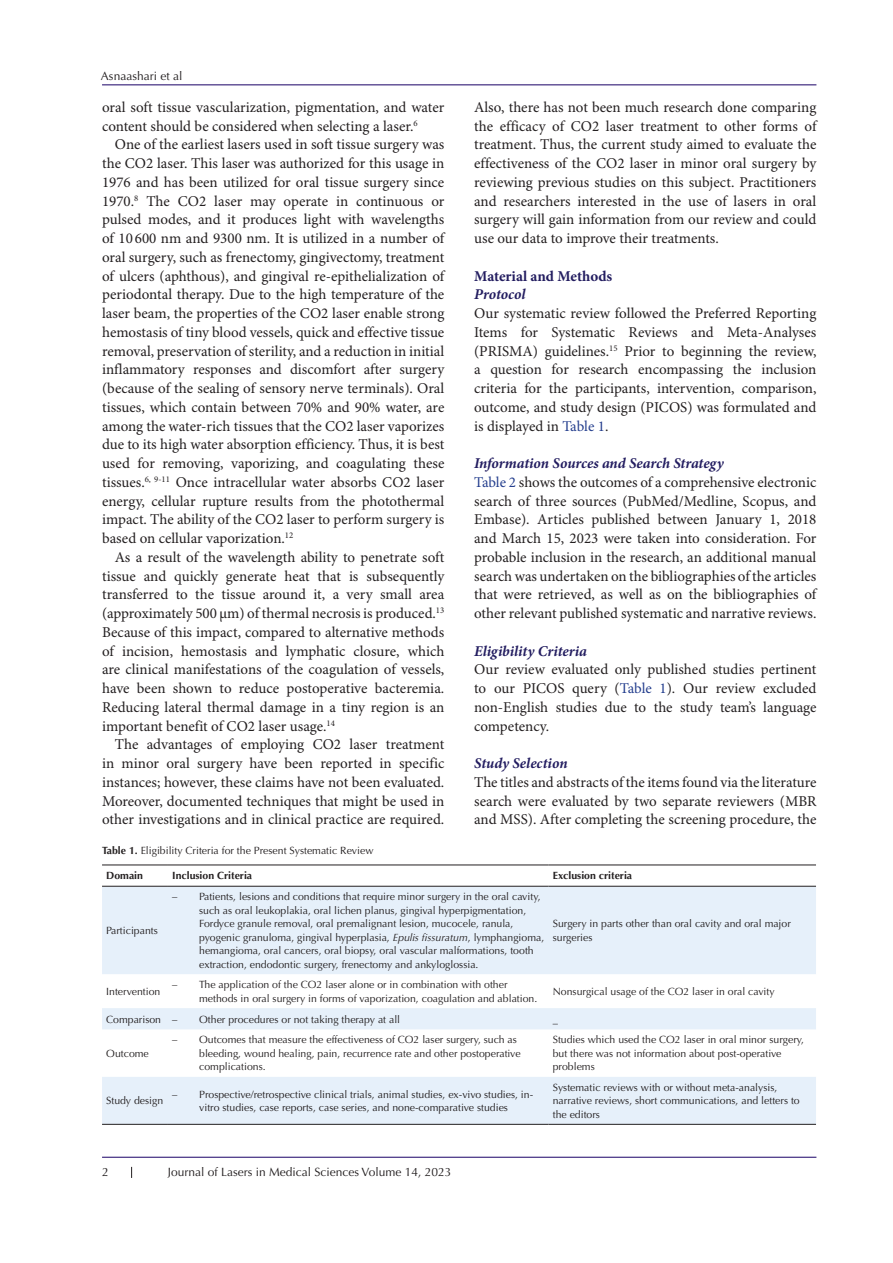
<style>
.page{position:relative;width:893px;height:1263px;background:#fff}
.page>*{position:absolute;margin:0;border:0;box-sizing:border-box;transform-origin:0 0}
.Body_Text{font:15px/18.8px "Minion Pro";color:#231f20;text-align:justify}
.heading_3{font:italic 700 15px "Minion Pro";letter-spacing:-.005em;color:#231d60}
.heading_1{font:700 15px "Minion Pro";color:#231d60}
.t1{font:12px "Optima LT Std";color:#231f20}
.Body_Text-2{font:10.5px/13.5px "Optima LT Std";color:#231f20}
.t2{font:700 10.5px "Optima LT Std";color:#231f20}
.s1{color:#253f8e}
.s2{font-weight:700}
.s3{font-style:italic}
</style>
<div class="page">
<hr style="left:102px;top:85px;width:714px;height:1px;background:#190066">
<hr style="left:102px;top:1157px;width:714px;height:1px;background:#190066">
<svg style="left:102px;top:887px;width:714px;height:237px;fill:#e6f0fa"></svg>
<hr style="left:102px;top:864px;width:66px;height:1px;background:#231f20">
<hr style="left:168px;top:864px;width:381px;height:1px;background:#231f20">
<hr style="left:549px;top:864px;width:267px;height:1px;background:#231f20">
<hr style="left:102px;top:886px;width:66px;height:1px;background:#231f20">
<hr style="left:168px;top:886px;width:381px;height:1px;background:#231f20">
<hr style="left:549px;top:886px;width:267px;height:1px;background:#231f20">
<hr style="left:102px;top:1124px;width:66px;height:1px;background:#231f20">
<hr style="left:168px;top:1124px;width:381px;height:1px;background:#231f20">
<hr style="left:549px;top:1124px;width:267px;height:1px;background:#231f20">
<p class="t1" style="left:101px;top:69px;width:83px">Asnaashari et al</p>
<p class="Body_Text" style="left:102px;top:98px;width:344px">oral soft tissue vascularization, pigmentation, and water content should be considered when selecting a laser.<sup>6</sup></p>
<p class="Body_Text" style="left:102px;top:136px;width:344px;text-indent:13px">One of the earliest lasers used in soft tissue surgery was the CO2 laser. This laser was authorized for this usage in 1976 and has been utilized for oral tissue surgery since 1970.<sup>8</sup> The CO2 laser may operate in continuous or pulsed modes, and it produces light with wavelengths of 10 600 nm and 9300 nm. It is utilized in a number of oral surgery, such as frenectomy, gingivectomy, treatment of ulcers (aphthous), and gingival re-epithelialization of periodontal therapy. Due to the high temperature of the laser beam, the properties of the CO2 laser enable strong hemostasis of tiny blood vessels, quick and effective tissue removal, preservation of sterility, and a reduction in initial inflammatory responses and discomfort after surgery (because of the sealing of sensory nerve terminals). Oral tissues, which contain between 70% and 90% water, are among the water-rich tissues that the CO2 laser vaporizes due to its high water absorption efficiency. Thus, it is best used for removing, vaporizing, and coagulating these tissues.<sup>6,</sup> <sup>9-11</sup> Once intracellular water absorbs CO2 laser energy, cellular rupture results from the photothermal impact. The ability of the CO2 laser to perform surgery is based on cellular vaporization.<sup>12</sup></p>
<p class="Body_Text" style="left:102px;top:548px;width:344px;text-indent:13px">As a result of the wavelength ability to penetrate soft tissue and quickly generate heat that is subsequently transferred to the tissue around it, a very small area (approximately 500 μm) of thermal necrosis is produced.<sup>13<br></sup>Because of this impact, compared to alternative methods of incision, hemostasis and lymphatic closure, which are clinical manifestations of the coagulation of vessels, have been shown to reduce postoperative bacteremia.<br>Reducing lateral thermal damage in a tiny region is an important benefit of CO2 laser usage.<sup>14</sup></p>
<p class="Body_Text" style="left:102px;top:736px;width:344px;text-indent:13px">The advantages of employing CO2 laser treatment in minor oral surgery have been reported in specific instances; however, these claims have not been evaluated.<br>Moreover, documented techniques that might be used in other investigations and in clinical practice are required.</p>
<p class="Body_Text" style="left:474px;top:98px;width:344px">Also, there has not been much research done comparing the efficacy of CO2 laser treatment to other forms of treatment. Thus, the current study aimed to evaluate the effectiveness of the CO2 laser in minor oral surgery by reviewing previous studies on this subject. Practitioners and researchers interested in the use of lasers in oral surgery will gain information from our review and could use our data to improve their treatments.</p>
<p class="heading_1" style="left:474px;top:265px;width:140px">Material and Methods</p>
<p class="heading_3" style="left:474px;top:284px;width:53px">Protocol</p>
<p class="Body_Text" style="left:474px;top:305px;width:344px">Our systematic review followed the Preferred Reporting Items for Systematic Reviews and Meta-Analyses (PRISMA) guidelines.<sup>15</sup> Prior to beginning the review, a question for research encompassing the inclusion criteria for the participants, intervention, comparison, outcome, and study design (PICOS) was formulated and is displayed in <span class="s1">Table 1</span>.</p>
<p class="heading_3" style="left:474px;top:453px;width:251px">Information Sources and Search Strategy</p>
<p class="Body_Text" style="left:474px;top:473px;width:344px"><span class="s1">Table 2</span> shows the outcomes of a comprehensive electronic search of three sources (PubMed/Medline, Scopus, and Embase). Articles published between January 1, 2018 and March 15, 2023 were taken into consideration. For probable inclusion in the research, an additional manual search was undertaken on the bibliographies of the articles that were retrieved, as well as on the bibliographies of other relevant published systematic and narrative reviews.</p>
<p class="heading_3" style="left:474px;top:640px;width:114px">Eligibility Criteria</p>
<p class="Body_Text" style="left:474px;top:661px;width:344px">Our review evaluated only published studies pertinent to our PICOS query (<span class="s1">Table 1</span>). Our review excluded non-English studies due to the study team’s language competency.</p>
<p class="heading_3" style="left:474px;top:753px;width:95px">Study Selection</p>
<p class="Body_Text" style="left:474px;top:773px;width:344px">The titles and abstracts of the items found via the literature search were evaluated by two separate reviewers (MBR and MSS). After completing the screening procedure, the</p>
<p class="Body_Text-2" style="left:102px;top:844px;width:273px"><span class="s2">Table 1.</span> Eligibility Criteria for the Present Systematic Review</p>
<p class="t2" style="left:106px;top:870px;width:38px">Domain</p>
<p class="t2" style="left:172px;top:870px;width:81px">Inclusion Criteria</p>
<p class="t2" style="left:553px;top:870px;width:81px">Exclusion criteria</p>
<p class="Body_Text-2" style="left:106px;top:924px;width:53px">Participants</p>
<p class="Body_Text-2" style="left:199px;top:890px;width:347px;text-indent:-27px">– Patients, lesions and conditions that require minor surgery in the oral cavity, such as oral leukoplakia, oral lichen planus, gingival hyperpigmentation, Fordyce granule removal, oral premalignant lesion, mucocele, ranula, pyogenic granuloma, gingival hyperplasia, <span class="s3">Epulis fissuratum</span>, lymphangioma, hemangioma, oral cancers, oral biopsy, oral vascular malformations, tooth extraction, endodontic surgery, frenectomy and ankyloglossia.</p>
<p class="Body_Text-2" style="left:553px;top:917px;width:240px">Surgery in parts other than oral cavity and oral major surgeries</p>
<p class="Body_Text-2" style="left:106px;top:985px;width:56px">Intervention</p>
<p class="Body_Text-2" style="left:199px;top:978px;width:340px;text-indent:-27px">– The application of the CO2 laser alone or in combination with other methods in oral surgery in forms of vaporization, coagulation and ablation.</p>
<p class="Body_Text-2" style="left:553px;top:985px;width:223px">Nonsurgical usage of the CO2 laser in oral cavity</p>
<p class="Body_Text-2" style="left:106px;top:1012px;width:56px">Comparison</p>
<p class="Body_Text-2" style="left:172px;top:1012px;width:230px">– Other procedures or not taking therapy at all</p>
<p class="Body_Text-2" style="left:553px;top:1012px;width:7px">_</p>
<p class="Body_Text-2" style="left:106px;top:1047px;width:44px">Outcome</p>
<p class="Body_Text-2" style="left:199px;top:1033px;width:323px;text-indent:-27px">– Outcomes that measure the effectiveness of CO2 laser surgery, such as bleeding, wound healing, pain, recurrence rate and other postoperative complications.</p>
<p class="Body_Text-2" style="left:553px;top:1033px;width:253px">Studies which used the CO2 laser in oral minor surgery, but there was not information about post-operative problems</p>
<p class="Body_Text-2" style="left:106px;top:1094px;width:58px">Study design</p>
<p class="Body_Text-2" style="left:172px;top:1087px;width:362px;text-align:center">– Prospective/retrospective clinical trials, animal studies, ex-vivo studies, in&shy;vitro studies, case reports, case series, and none-comparative studies</p>
<p class="Body_Text-2" style="left:553px;top:1081px;width:248px">Systematic reviews with or without meta-analysis, narrative reviews, short communications, and letters to the editors</p>
<p class="t1" style="left:102px;top:1165px;width:8px">2</p>
<p class="t1" style="left:168px;top:1165px;width:285px">Journal of Lasers in Medical Sciences Volume 14, 2023</p>
</div>
